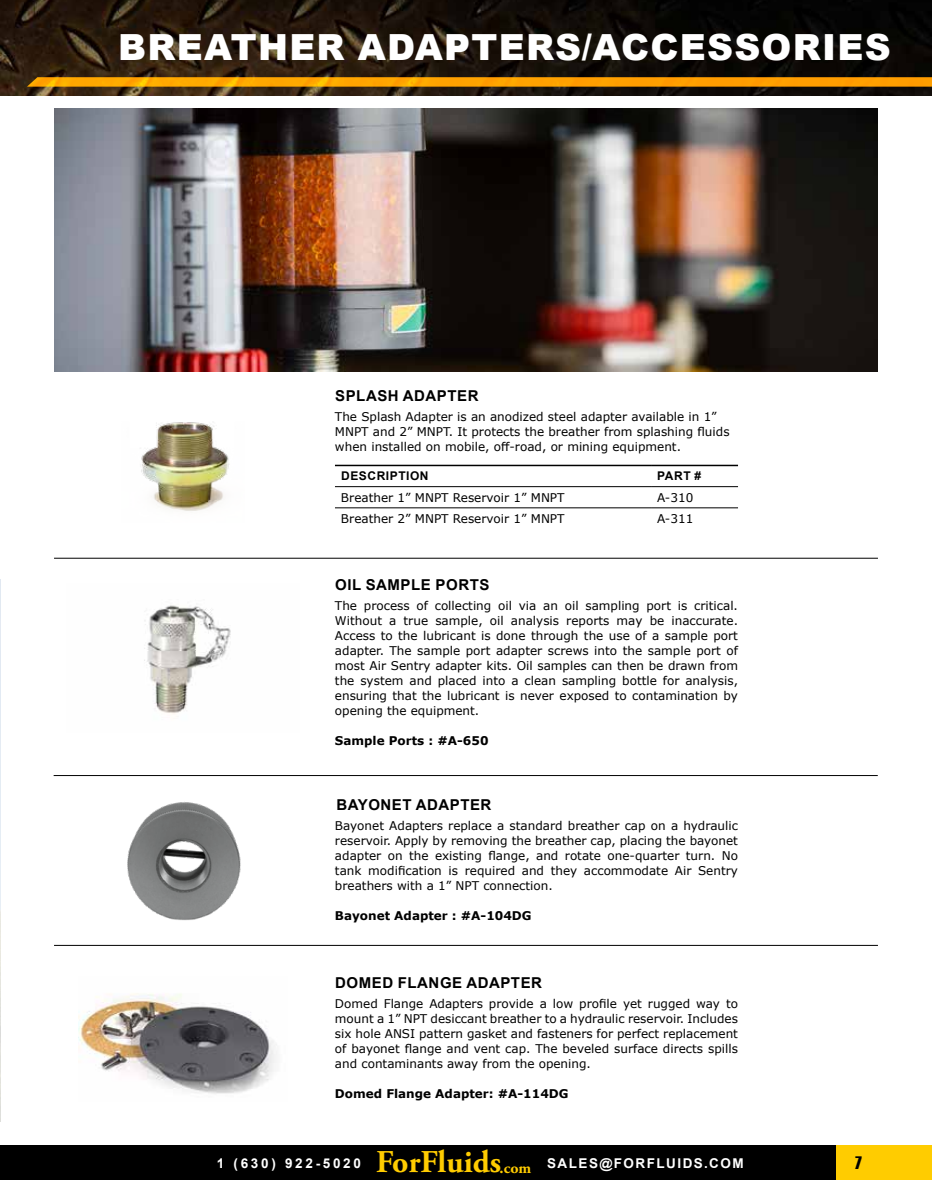
<style>
.page{position:relative;width:932px;height:1202px;background:#fff}
.page>*{position:absolute;margin:0;border:0;box-sizing:border-box;transform-origin:0 0}
.t1{font:900 36px "Arial";letter-spacing:.035em;color:#fff}
.t2{font:18px "Haettenschweiler";color:#000}
.t3{font:700 15px "Arial";letter-spacing:.035em;color:#000}
.t4{font:700 13.5px "Arial";letter-spacing:.11em;color:#fff}
.t5{font:700 13.5px "Arial";letter-spacing:.2em;color:#fff}
.t6{font:12px/15px "Verdana";color:#000;text-align:justify}
.t7{font:700 12px "Verdana";color:#000}
.t8{font:700 12px "Arial";letter-spacing:.045em;color:#000}
.s1{font-family:"Adobe Garamond Pro";font-size:31.65px;color:#fc0}
.s2{font-family:"Adobe Garamond Pro";font-size:15.9px;color:#fc0}
</style>
<div class="page">
<div style="left:0;top:1145px;width:932px;height:34px;background:#000"></div>
<div style="left:836px;top:1145px;width:96px;height:34px;background:#fc0"></div>
<img style="left:0;top:579px;width:1px;height:542px">
<img style="left:0;top:0;width:932px;height:95px">
<svg style="left:27px;top:77px;width:905px;height:10px;background:#f29b00"></svg>
<img style="left:127px;top:802px;width:114px;height:119px">
<img style="left:78px;top:993px;width:199px;height:101px">
<hr style="left:54px;top:945px;width:824px;height:1px;background:#000">
<img style="left:144px;top:605px;width:87px;height:109px">
<hr style="left:54px;top:775px;width:823px;height:1px;background:#000">
<hr style="left:54px;top:558px;width:824px;height:1px;background:#000">
<img style="left:141px;top:422px;width:88px;height:89px">
<img style="left:54px;top:108px;width:824px;height:263px">
<hr style="left:335px;top:486px;width:316px;height:1px;background:#000">
<hr style="left:651px;top:486px;width:87px;height:1px;background:#000">
<hr style="left:335px;top:465px;width:316px;height:1px;background:#000">
<hr style="left:651px;top:465px;width:87px;height:1px;background:#000">
<hr style="left:335px;top:507px;width:316px;height:1px;background:#000">
<hr style="left:651px;top:507px;width:87px;height:1px;background:#000">
<h1 class="t1" style="left:118px;top:21px;width:774px">BREATHER ADAPTERS/ACCESSORIES</h1>
<p class="t3" style="left:335px;top:385px;width:145px">SPLASH ADAPTER</p>
<p class="t6" style="left:335px;top:409px;width:396px;text-align:left">The Splash Adapter is an anodized steel adapter available in 1”<br>MNPT and 2” MNPT. It protects the breather from splashing fluids when installed on mobile, off-road, or mining equipment.</p>
<p class="t8" style="left:341px;top:467px;width:89px">DESCRIPTION</p>
<p class="t8" style="left:657px;top:467px;width:45px">PART #</p>
<p class="t6" style="left:341px;top:490px;width:225px">Breather 1” MNPT Reservoir 1” MNPT</p>
<p class="t6" style="left:657px;top:490px;width:38px">A-310</p>
<p class="t6" style="left:341px;top:511px;width:225px">Breather 2” MNPT Reservoir 1” MNPT</p>
<p class="t6" style="left:657px;top:511px;width:38px">A-311</p>
<p class="t3" style="left:335px;top:574px;width:156px">OIL SAMPLE PORTS</p>
<p class="t6" style="left:335px;top:598px;width:404px">The process of collecting oil via an oil sampling port is critical.<br>Without a true sample, oil analysis reports may be inaccurate.<br>Access to the lubricant is done through the use of a sample port adapter. The sample port adapter screws into the sample port of most Air Sentry adapter kits. Oil samples can then be drawn from the system and placed into a clean sampling bottle for analysis, ensuring that the lubricant is never exposed to contamination by opening the equipment.</p>
<p class="t7" style="left:335px;top:732px;width:155px">Sample Ports : #A-650</p>
<p class="t3" style="left:336px;top:794px;width:156px">BAYONET ADAPTER</p>
<p class="t6" style="left:335px;top:818px;width:404px">Bayonet Adapters replace a standard breather cap on a hydraulic reservoir. Apply by removing the breather cap, placing the bayonet adapter on the existing flange, and rotate one-quarter turn. No tank modification is required and they accommodate Air Sentry breathers with a 1” NPT connection.</p>
<p class="t7" style="left:335px;top:907px;width:198px">Bayonet Adapter : #A-104DG</p>
<p class="t3" style="left:335px;top:972px;width:208px">DOMED FLANGE ADAPTER</p>
<p class="t6" style="left:335px;top:996px;width:404px">Domed Flange Adapters provide a low profile yet rugged way to mount a 1” NPT desiccant breather to a hydraulic reservoir. Includes six hole ANSI pattern gasket and fasteners for perfect replacement of bayonet flange and vent cap. The beveled surface directs spills and contaminants away from the opening.</p>
<p class="t7" style="left:335px;top:1085px;width:235px">Domed Flange Adapter: #A-114DG</p>
<p class="t5" style="left:217px;top:1153px;width:146px">1 (630) 922-5020</p>
<p class="t4" style="left:376px;top:1153px;width:369px"><span class="s1">ForFluids</span><span class="s2">.com</span> SALES@FORFLUIDS.COM</p>
<h2 class="t2" style="left:855px;top:1150px;width:8px">7</h2>
</div>
